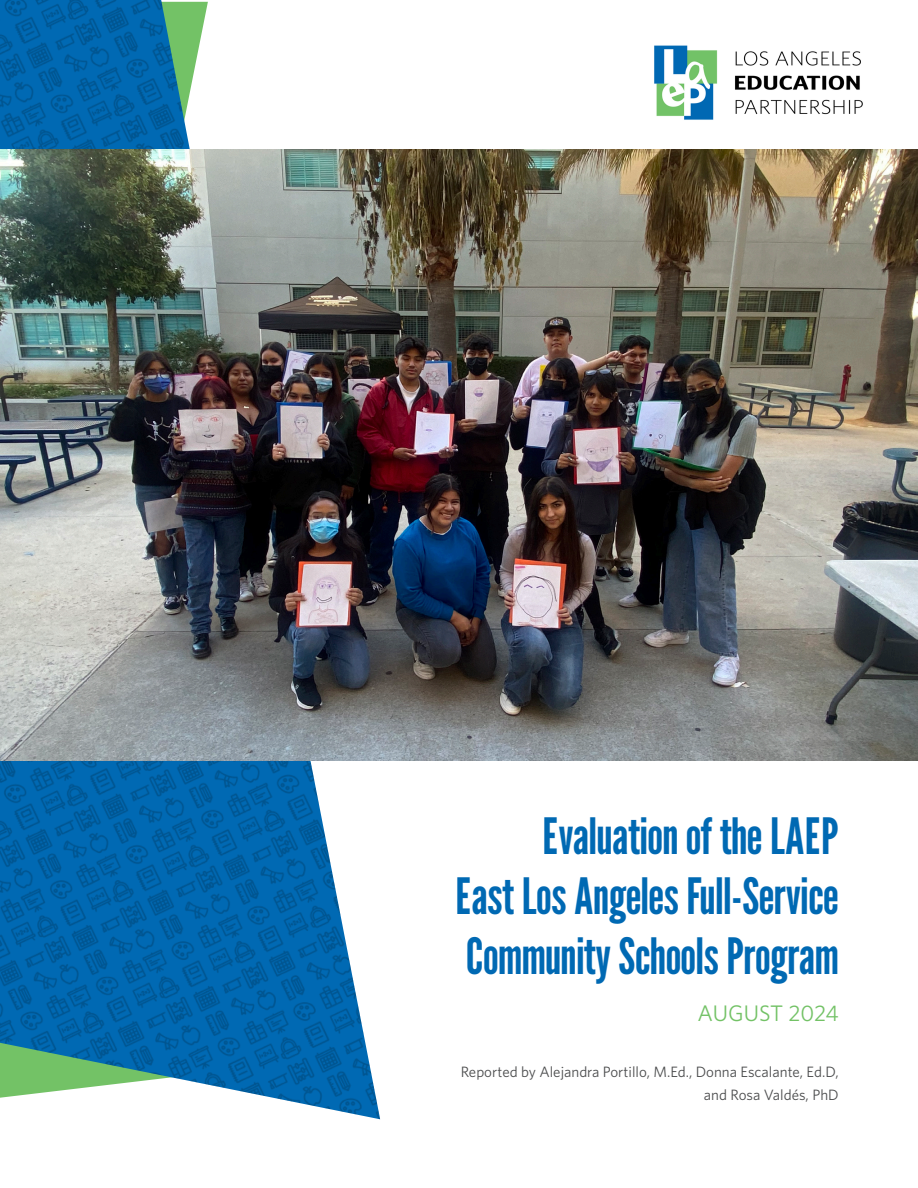
<style>
.page{position:relative;width:918px;height:1188px;background:#fff}
.page>*{position:absolute;margin:0;border:0;box-sizing:border-box;transform-origin:0 0}
.t1{font:49.95px/60px "League Gothic";color:#0069b3}
.t2{font:22.5px "Whitney";letter-spacing:-.005em;color:#73c266}
.t3{font:15px "Whitney";color:#4b4c4d}
</style>
<div class="page">
<svg style="left:191px;top:1px;width:17px;height:149px"></svg>
<img style="left:0;top:0;width:191px;height:150px">
<img style="left:0;top:761px;width:380px;height:358px">
<img style="left:654px;top:45px;width:209px;height:75px">
<img style="left:0;top:150px;width:918px;height:611px">
<p class="t1" style="left:542px;top:804px;width:298px">Evaluation of the LAEP</p>
<p class="t1" style="left:455px;top:864px;width:385px">East Los Angeles Full-Service<br>Community Schools Program</p>
<p class="t2" style="left:698px;top:1000px;width:143px">AUGUST 2024</p>
<p class="t3" style="left:461px;top:1063px;width:379px">Reported by Alejandra Portillo, M.Ed., Donna Escalante, Ed.D,</p>
<p class="t3" style="left:704px;top:1086px;width:136px">and Rosa Valdés, PhD</p>
</div>
